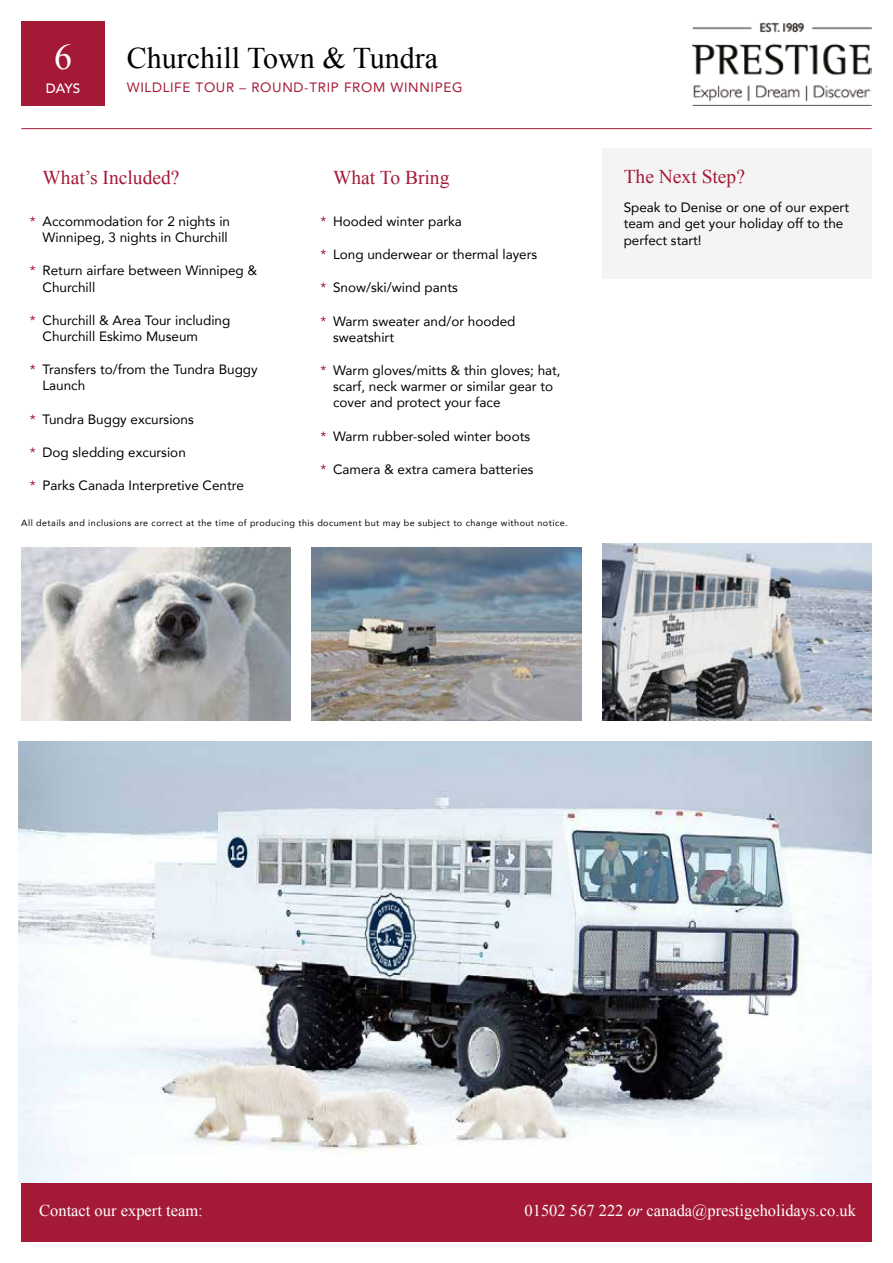
<style>
.page{position:relative;width:893px;height:1263px;background:#fff}
.page>*{position:absolute;margin:0;border:0;box-sizing:border-box;transform-origin:0 0}
.t1{font:36px "Times New Roman";color:#fff}
.t2{font:30px "Times New Roman";color:#000}
.What_s_Included_Head{font:19.5px "Times New Roman";color:#a41936}
.Next_Step_Heading{font:19.5px "Times New Roman";color:#a41936}
.Body_Text_Contact{font:16.5px "Times New Roman";color:#fff}
.Next_Step_Text{font:13.5px/16.2px "Avenir";color:#000}
.t3{font:13.5px "Avenir";letter-spacing:.05em;color:#a41936}
.t4{font:500 13.5px "Avenir";color:#fff}
.Small_Print{font:9px "Avenir";letter-spacing:.05em;color:#000}
.s1{color:#a41936}
.s2{font-style:italic}
</style>
<div class="page">
<img style="left:693px;top:22px;width:179px;height:83px">
<div style="left:21px;top:21px;width:84px;height:85px;background:#a41936"></div>
<img style="left:19px;top:741px;width:853px;height:442px">
<div style="left:602px;top:148px;width:270px;height:131px;background:#f5f4f4"></div>
<div style="left:21px;top:1183px;width:851px;height:59px;background:#a41936"></div>
<hr style="left:21px;top:128px;width:851px;height:1px;background:#a41936">
<img style="left:312px;top:547px;width:269px;height:173px">
<img style="left:602px;top:544px;width:270px;height:176px">
<img style="left:21px;top:547px;width:270px;height:173px">
<h1 class="t1" style="left:54px;top:33px;width:19px">6</h1>
<p class="t4" style="left:46px;top:76px;width:36px">DAYS</p>
<h2 class="t2" style="left:127px;top:37px;width:313px">Churchill Town &amp; Tundra</h2>
<p class="t3" style="left:127px;top:77px;width:337px">WILDLIFE TOUR – ROUND-TRIP FROM WINNIPEG</p>
<p class="What_s_Included_Head" style="left:43px;top:165px;width:138px">What’s Included?</p>
<p class="Next_Step_Text" style="left:30px;top:213px;width:202px;text-align:right"><span class="s1">*</span> Accommodation for 2 nights in<br>Winnipeg, 3 nights in Churchill</p>
<p class="Next_Step_Text" style="left:43px;top:262px;width:216px;text-indent:-13px"><span class="s1">*</span> Return airfare between Winnipeg &amp;<br>Churchill</p>
<p class="Next_Step_Text" style="left:43px;top:312px;width:189px;text-indent:-13px"><span class="s1">*</span> Churchill &amp; Area Tour including<br>Churchill Eskimo Museum</p>
<p class="Next_Step_Text" style="left:43px;top:361px;width:217px;text-indent:-13px"><span class="s1">*</span> Transfers to/from the Tundra Buggy<br>Launch</p>
<p class="Next_Step_Text" style="left:30px;top:410px;width:166px"><span class="s1">*</span> Tundra Buggy excursions</p>
<p class="Next_Step_Text" style="left:30px;top:444px;width:158px"><span class="s1">*</span> Dog sledding excursion</p>
<p class="Next_Step_Text" style="left:30px;top:477px;width:216px"><span class="s1">*</span> Parks Canada Interpretive Centre</p>
<p class="What_s_Included_Head" style="left:333px;top:165px;width:118px">What To Bring</p>
<p class="Next_Step_Text" style="left:320px;top:213px;width:143px"><span class="s1">*</span> Hooded winter parka</p>
<p class="Next_Step_Text" style="left:320px;top:246px;width:218px"><span class="s1">*</span> Long underwear or thermal layers</p>
<p class="Next_Step_Text" style="left:320px;top:279px;width:139px"><span class="s1">*</span> Snow/ski/wind pants</p>
<p class="Next_Step_Text" style="left:333px;top:312px;width:184px;text-indent:-13px"><span class="s1">*</span> Warm sweater and/or hooded sweatshirt</p>
<p class="Next_Step_Text" style="left:333px;top:362px;width:229px;text-indent:-13px"><span class="s1">*</span> Warm gloves/mitts &amp; thin gloves; hat, scarf, neck warmer or similar gear to cover and protect your face</p>
<p class="Next_Step_Text" style="left:320px;top:427px;width:211px"><span class="s1">*</span> Warm rubber-soled winter boots</p>
<p class="Next_Step_Text" style="left:320px;top:461px;width:215px"><span class="s1">*</span> Camera &amp; extra camera batteries</p>
<p class="Small_Print" style="left:21px;top:515px;width:548px">All details and inclusions are correct at the time of producing this document but may be subject to change without notice.</p>
<p class="Next_Step_Heading" style="left:624px;top:164px;width:123px">The Next Step?</p>
<p class="Next_Step_Text" style="left:624px;top:199px;width:227px">Speak to Denise or one of our expert team and get your holiday off to the perfect start!</p>
<p class="Body_Text_Contact" style="left:39px;top:1200px;width:165px">Contact our expert team:</p>
<p class="Body_Text_Contact" style="left:525px;top:1200px;width:333px">01502 567 222 <span class="s2">or</span> canada@prestigeholidays.co.uk</p>
</div>
